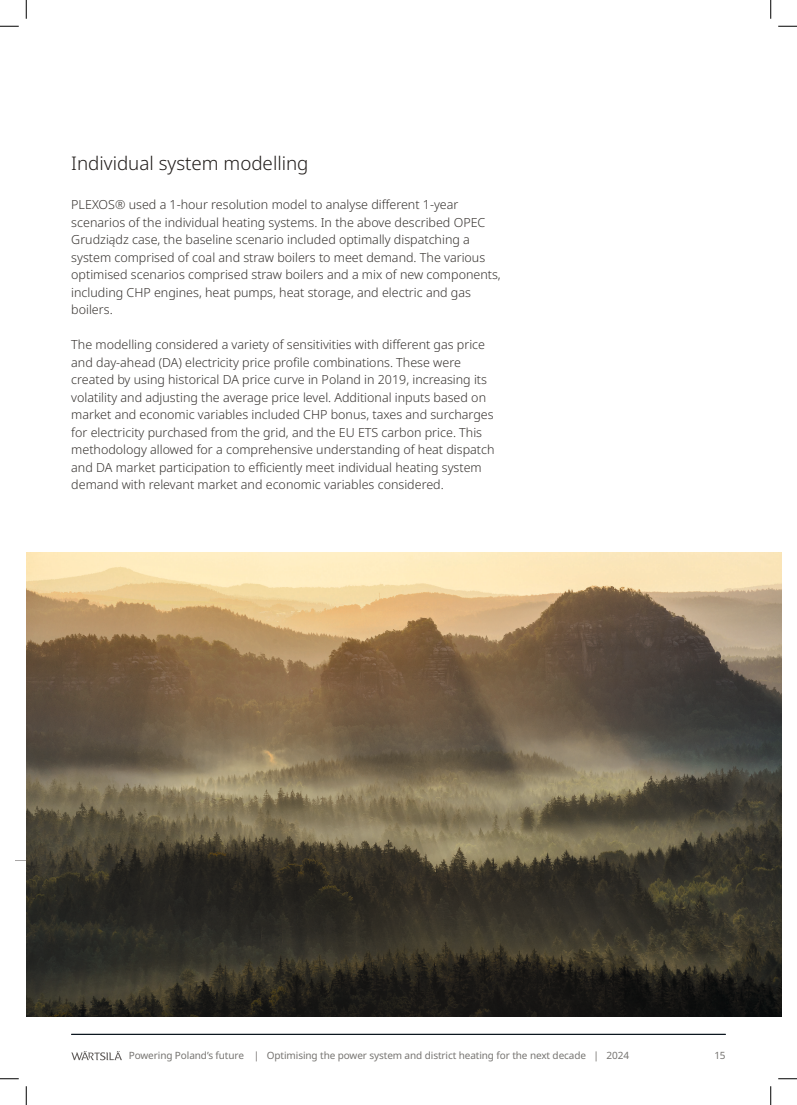
<style>
.page{position:relative;width:797px;height:1105px;background:#fff}
.page>*{position:absolute;margin:0;border:0;box-sizing:border-box;transform-origin:0 0}
.Chapter_secondary_headline{font:300 18.75px "Noto Sans";color:#201c1a}
.Body{font:300 12.5px/17.5px "Noto Sans";color:#36322f}
.t1{font:10px "Noto Sans";letter-spacing:-.01em;color:#767471}
</style>
<div class="page">
<hr style="left:71px;top:1034px;width:654px;height:1px;background:#08121b">
<svg style="left:71px;top:1051px;width:51px;height:9px"></svg>
<img style="left:26px;top:552px;width:755px;height:465px">
<svg style="left:0;top:25px;width:19px;height:2px"></svg>
<svg style="left:778px;top:25px;width:19px;height:2px"></svg>
<svg style="left:0;top:1078px;width:19px;height:1px"></svg>
<svg style="left:778px;top:1078px;width:19px;height:1px"></svg>
<svg style="left:25px;top:0;width:2px;height:19px"></svg>
<svg style="left:25px;top:1086px;width:2px;height:19px"></svg>
<svg style="left:770px;top:0;width:1px;height:19px"></svg>
<svg style="left:770px;top:1086px;width:1px;height:19px"></svg>
<p class="Chapter_secondary_headline" style="left:71px;top:153px;width:239px">Individual system modelling</p>
<p class="Body" style="left:71px;top:196px;width:431px">PLEXOS® used a 1-hour resolution model to analyse different 1-year scenarios of the individual heating systems. In the above described OPEC Grudziądz case, the baseline scenario included optimally dispatching a system comprised of coal and straw boilers to meet demand. The various optimised scenarios comprised straw boilers and a mix of new components, including CHP engines, heat pumps, heat storage, and electric and gas boilers.</p>
<p class="Body" style="left:71px;top:336px;width:425px">The modelling considered a variety of sensitivities with different gas price and day-ahead (DA) electricity price profile combinations. These were created by using historical DA price curve in Poland in 2019, increasing its volatility and adjusting the average price level. Additional inputs based on market and economic variables included CHP bonus, taxes and surcharges for electricity purchased from the grid, and the EU ETS carbon price. This methodology allowed for a comprehensive understanding of heat dispatch and DA market participation to efficiently meet individual heating system demand with relevant market and economic variables considered.</p>
<p class="t1" style="left:129px;top:1050px;width:501px">Powering Poland’s future | Optimising the power system and district heating for the next decade | 2024</p>
<p class="t1" style="left:714px;top:1050px;width:13px">15</p>
</div>
